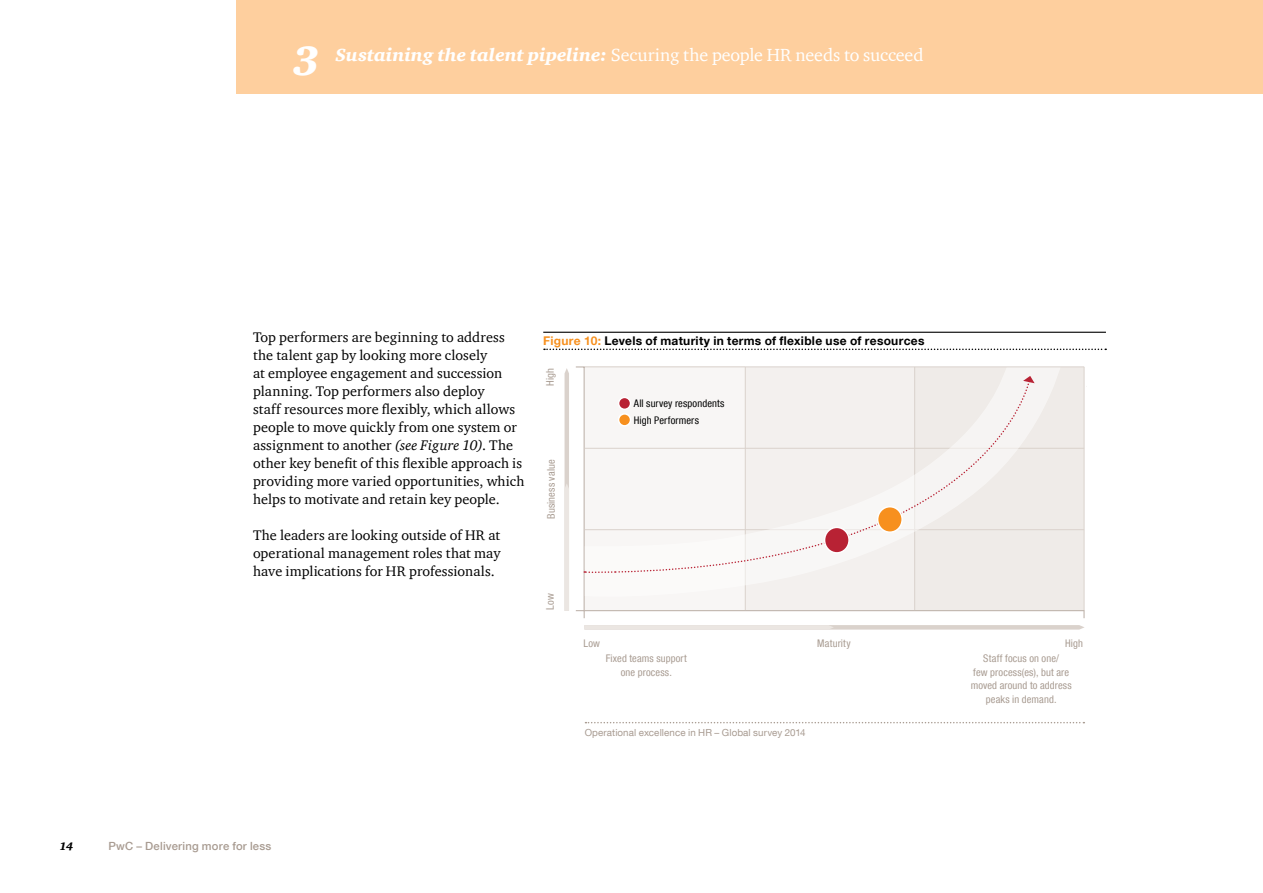
<style>
.page{position:relative;width:1263px;height:893px;background:#fff}
.page>*{position:absolute;margin:0;border:0;box-sizing:border-box;transform-origin:0 0}
.t1{font:italic 900 42px "ITC Charter Com";color:#fff}
.t2{font:18px "ITC Charter Com";letter-spacing:-.005em;color:#fff}
.t3{font:14.25px/18px "ITC Charter Com";letter-spacing:.005em;color:#000}
.t4{font:700 12px "Helvetica Neue LT Com";letter-spacing:.025em;color:#000}
.t5{font:500 11.25px "Helvetica Neue LT Com";letter-spacing:.02em;color:#a89b91}
.t6{font:italic 900 11.25px "ITC Charter Com";color:#000}
.t7{font:condensed 10.5px/13.5px "Helvetica Neue LT Com";letter-spacing:.015em;color:#a89b91;text-align:center}
.t8{font:condensed 10.5px/16.5px "Helvetica Neue LT Com";letter-spacing:.015em;color:#000}
.t9{font:9.75px "Helvetica Neue LT Com";letter-spacing:.01em;color:#a89b91}
.s1{font-weight:900;font-style:italic}
.s2{font-style:italic}
.s3{color:#f7901e}
</style>
<div class="page">
<hr style="left:543px;top:332px;width:563px;height:1px;background:#000">
<svg style="left:544px;top:349px;width:562px;height:1px"></svg>
<svg style="left:585px;top:722px;width:499px;height:1px"></svg>
<svg style="left:584px;top:625px;width:500px;height:5px;background:#e3ddd9"></svg>
<svg style="left:575px;top:366px;width:510px;height:246px"></svg>
<hr style="left:585px;top:529px;width:499px;height:1px;background:#dad2cc">
<hr style="left:585px;top:448px;width:499px;height:1px;background:#dad2cc">
<hr style="left:914px;top:367px;width:1px;height:243px;background:#dad2cc">
<hr style="left:745px;top:367px;width:1px;height:243px;background:#dad2cc">
<svg style="left:564px;top:368px;width:5px;height:243px"></svg>
<svg style="left:585px;top:366px;width:476px;height:232px;fill:#f3f0ee"></svg>
<svg style="left:615px;top:382px;width:415px;height:191px"></svg>
<svg style="left:584px;top:570px;width:32px;height:3px"></svg>
<svg style="left:1023px;top:376px;width:11px;height:7px"></svg>
<div style="left:878px;top:507px;width:24px;height:25px;background:#f7901e;border-radius:50%"></div>
<div style="left:877px;top:506px;width:26px;height:27px;border:2px solid #fff;border-radius:50%"></div>
<div style="left:824px;top:527px;width:25px;height:26px;background:#b82234;border-radius:50%"></div>
<div style="left:824px;top:527px;width:26px;height:27px;border:2px solid #fff;border-radius:50%"></div>
<hr style="left:585px;top:367px;width:499px;height:1px;background:#dad2cc">
<div style="left:236px;top:0;width:1027px;height:94px;background:#fecf9e"></div>
<h1 class="t1" style="left:293px;top:35px;width:28px">3</h1>
<p class="t2" style="left:335px;top:44px;width:589px"><span class="s1">Sustaining the talent pipeline:</span> Securing the people HR needs to succeed</p>
<p class="t3" style="left:253px;top:328px;width:273px">Top performers are beginning to address the talent gap by looking more closely<br>at employee engagement and succession planning. Top performers also deploy<br>staff resources more flexibly, which allows people to move quickly from one system or assignment to another <span class="s2">(see Figure 10)</span>. The other key benefit of this flexible approach is providing more varied opportunities, which helps to motivate and retain key people.</p>
<p class="t3" style="left:253px;top:526px;width:249px;text-align:justify">The leaders are looking outside of HR at operational management roles that may have implications for HR professionals.</p>
<p class="t4" style="left:543px;top:333px;width:383px"><span class="s3">Figure 10:</span> Levels of maturity in terms of flexible use of resources</p>
<p class="t7" style="left:543px;top:386px;width:19px;rotate:-90deg">High</p>
<p class="t7" style="left:544px;top:519px;width:61px;rotate:-90deg">Business value</p>
<p class="t8" style="left:634px;top:395px;width:92px">All survey respondents<br>High Performers</p>
<p class="t7" style="left:543px;top:610px;width:18px;rotate:-90deg">Low</p>
<p class="t7" style="left:584px;top:637px;width:18px">Low</p>
<p class="t7" style="left:817px;top:637px;width:35px">Maturity</p>
<p class="t7" style="left:1065px;top:637px;width:19px">High</p>
<p class="t7" style="left:606px;top:652px;width:83px">Fixed teams support one process.</p>
<p class="t7" style="left:971px;top:652px;width:102px">Staff focus on one/<br>few process(es), but are moved around to address peaks in demand.</p>
<p class="t9" style="left:585px;top:727px;width:222px">Operational excellence in HR – Global survey 2014</p>
<p class="t6" style="left:60px;top:840px;width:15px">14</p>
<p class="t5" style="left:108px;top:840px;width:164px">PwC – Delivering more for less</p>
</div>
